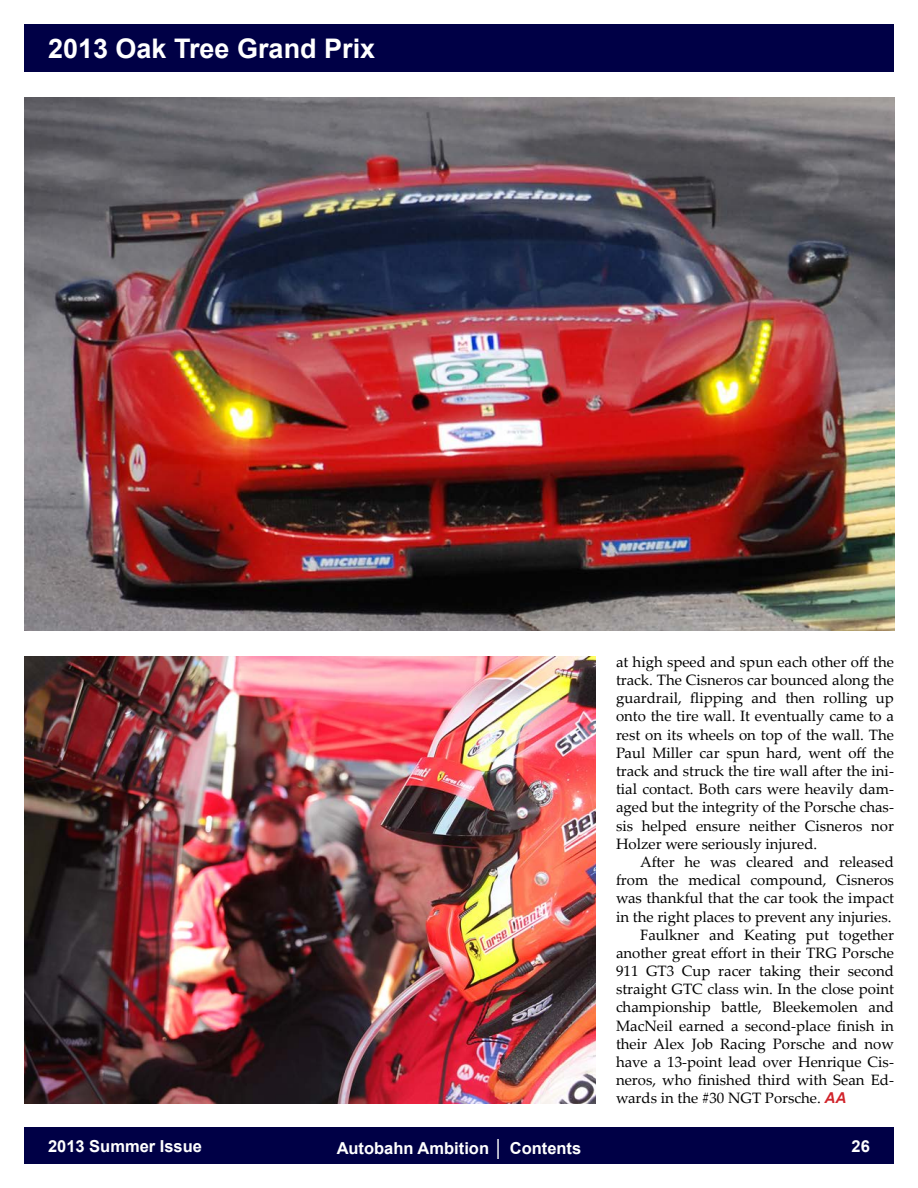
<style>
.page{position:relative;width:918px;height:1188px;background:#fff}
.page>*{position:absolute;margin:0;border:0;box-sizing:border-box;transform-origin:0 0}
.t1{font:700 27px "Arial";color:#fff}
.t2{font:700 16.5px "Arial";color:#fff}
.t3{font:15px/18.1px "Palatino Linotype";color:#000;text-align:justify}
.s1{font-family:"Arial";font-weight:700;font-style:italic;color:#d1232a}
</style>
<div class="page">
<div style="left:24px;top:1128px;width:298px;height:36px;background:#000046"></div>
<div style="left:298px;top:1128px;width:322px;height:36px;background:#000046"></div>
<div style="left:596px;top:1128px;width:298px;height:36px;background:#000046"></div>
<div style="left:24px;top:24px;width:733px;height:48px;background:#000046"></div>
<div style="left:636px;top:24px;width:258px;height:48px;background:#000046"></div>
<img style="left:24px;top:657px;width:572px;height:447px">
<img style="left:24px;top:97px;width:870px;height:534px">
<p class="t1" style="left:48px;top:30px;width:329px">2013 Oak Tree Grand Prix</p>
<p class="t3" style="left:616px;top:652px;width:280px">at high speed and spun each other off the track. The Cisneros car bounced along the guardrail, flipping and then rolling up onto the tire wall. It eventually came to a rest on its wheels on top of the wall. The Paul Miller car spun hard, went off the track and struck the tire wall after the ini&shy;tial contact. Both cars were heavily dam&shy;aged but the integrity of the Porsche chas&shy;sis helped ensure neither Cisneros nor Holzer were seriously injured.</p>
<p class="t3" style="left:616px;top:852px;width:280px;text-indent:24px">After he was cleared and released from the medical compound, Cisneros was thankful that the car took the impact in the right places to prevent any injuries.</p>
<p class="t3" style="left:616px;top:925px;width:280px;text-indent:24px">Faulkner and Keating put together another great effort in their TRG Porsche 911 GT3 Cup racer taking their second straight GTC class win. In the close point championship battle, Bleekemolen and MacNeil earned a second-place finish in their Alex Job Racing Porsche and now have a 13-point lead over Henrique Cis&shy;neros, who finished third with Sean Ed&shy;wards in the #30 NGT Porsche. <span class="s1">AA</span></p>
<p class="t2" style="left:48px;top:1135px;width:156px">2013 Summer Issue</p>
<p class="t2" style="left:337px;top:1137px;width:246px">Autobahn Ambition │ Contents</p>
<p class="t2" style="left:852px;top:1135px;width:20px">26</p>
</div>
